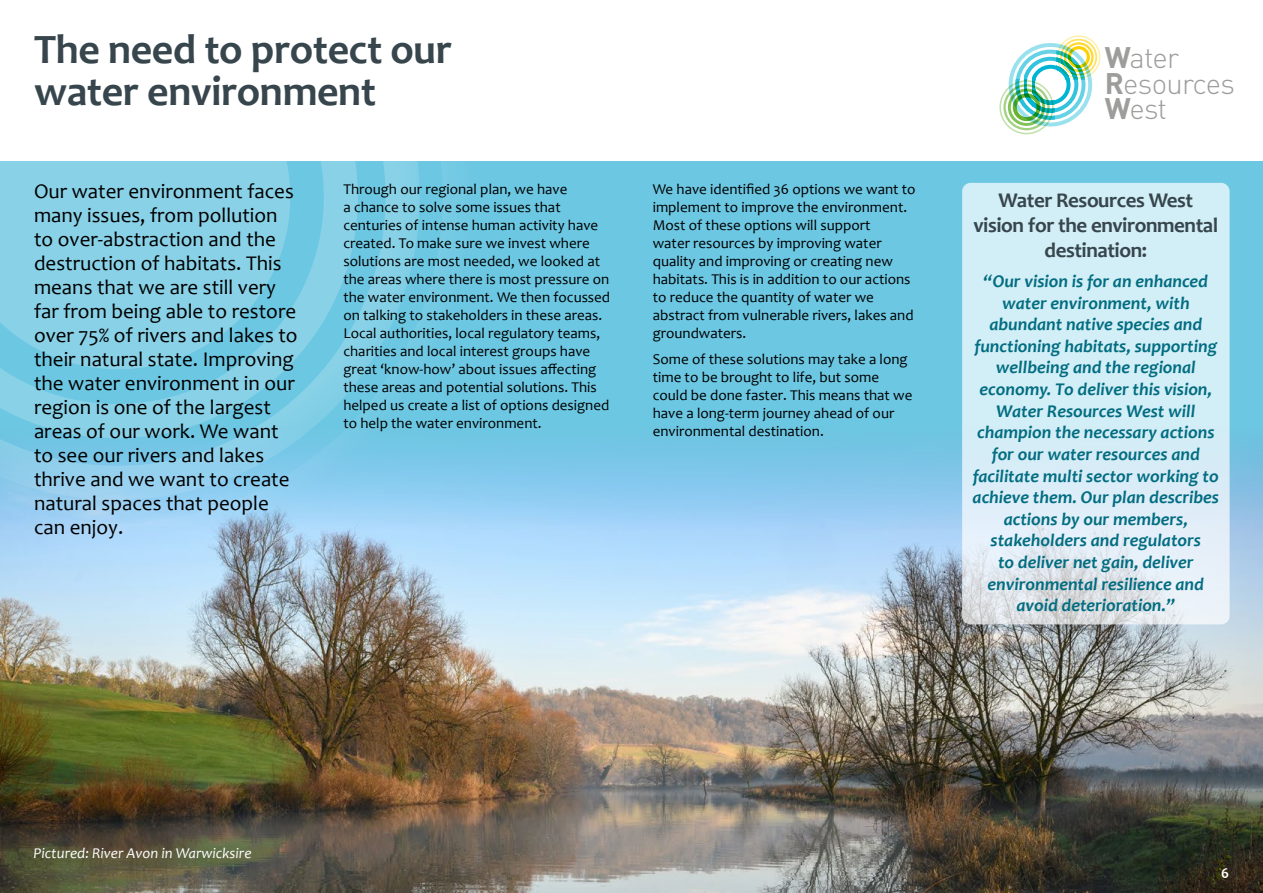
<style>
.page{position:relative;width:1263px;height:893px;background:#fff}
.page>*{position:absolute;margin:0;border:0;box-sizing:border-box;transform-origin:0 0}
.t1{font:700 42px/42px "Candara";letter-spacing:-.01em;color:#37454c}
.t2{font:300 29.4px/25.5px "DIN";letter-spacing:-.025em;color:#9d9d9c}
.t3{font:21px/24px "Candara";color:#000}
.t4{font:700 21px/25.2px "Candara";letter-spacing:-.02em;color:#37454c;text-align:center}
.t5{font:italic 700 18px/21.6px "Candara";color:#026d81;text-align:center}
.t6{font:15px/18px "Candara";color:#000}
.t7{font:italic 15px "Candara";color:#fff}
.t8{font:700 15px "Candara";color:#fff}
.s1{font-weight:700}
</style>
<div class="page">
<div style="left:0;top:162px;width:1263px;height:731px;background:#6cc7e2"></div>
<img style="left:0;top:426px;width:1263px;height:467px">
<svg style="left:1009px;top:43px;width:83px;height:83px"></svg>
<div style="left:1064px;top:42px;width:30px;height:30px;border:2px solid #ffd000;border-radius:50%"></div>
<div style="left:1068px;top:46px;width:22px;height:22px;border:3px solid #ffd000;border-radius:50%"></div>
<div style="left:1060px;top:39px;width:37px;height:37px;border:2px solid #ffd000;border-radius:50%"></div>
<div style="left:1057px;top:36px;width:43px;height:43px;border:1px solid #ffd000;border-radius:50%"></div>
<div style="left:1008px;top:89px;width:37px;height:37px;border:3px solid #65b32e;border-radius:50%"></div>
<div style="left:1013px;top:93px;width:27px;height:28px;border:4px solid #65b32e;border-radius:50%"></div>
<div style="left:1003px;top:84px;width:47px;height:46px;border:2px solid #65b32e;border-radius:50%"></div>
<div style="left:999px;top:80px;width:55px;height:54px;border:2px solid #65b32e;border-radius:50%"></div>
<svg style="left:0;top:161px;width:481px;height:396px;fill:#88d1e7"></svg>
<svg style="left:962px;top:183px;width:267px;height:441px;background:#d6ecf4"></svg>
<h1 class="t1" style="left:34px;top:28px;width:420px">The need to protect our water environment</h1>
<p class="t3" style="left:34px;top:179px;width:265px">Our water environment faces many issues, from pollution to over-abstraction and the destruction of habitats. This means that we are still very far from being able to restore over 75% of rivers and lakes to their natural state. Improving the water environment in our region is one of the largest areas of our work. We want to see our rivers and lakes thrive and we want to create natural spaces that people can enjoy.</p>
<p class="t6" style="left:343px;top:180px;width:268px">Through our regional plan, we have<br>a chance to solve some issues that centuries of intense human activity have created. To make sure we invest where solutions are most needed, we looked at the areas where there is most pressure on the water environment. We then focussed on talking to stakeholders in these areas.<br>Local authorities, local regulatory teams, charities and local interest groups have great ‘know-how’ about issues affecting these areas and potential solutions. This helped us create a list of options designed to help the water environment.</p>
<p class="t6" style="left:653px;top:180px;width:264px">We have identified 36 options we want to implement to improve the environment.<br>Most of these options will support<br>water resources by improving water quality and improving or creating new habitats. This is in addition to our actions to reduce the quantity of water we abstract from vulnerable rivers, lakes and groundwaters.</p>
<p class="t6" style="left:653px;top:350px;width:261px">Some of these solutions may take a long time to be brought to life, but some could be done faster. This means that we have a long-term journey ahead of our environmental destination.</p>
<h2 class="t2" style="left:1105px;top:45px;width:131px"><span class="s1">W</span>ater<br><span class="s1">R</span>esources<br><span class="s1">W</span>est</h2>
<h3 class="t4" style="left:973px;top:187px;width:246px">Water Resources West vision for the environmental destination:</h3>
<p class="t5" style="left:972px;top:270px;width:248px">“Our vision is for an enhanced water environment, with abundant native species and functioning habitats, supporting wellbeing and the regional economy. To deliver this vision,<br>Water Resources West will champion the necessary actions for our water resources and facilitate multi sector working to achieve them. Our plan describes actions by our members, stakeholders and regulators<br>to deliver net gain, deliver environmental resilience and avoid deterioration.”</p>
<p class="t7" style="left:34px;top:844px;width:219px">Pictured: River Avon in Warwicksire</p>
<p class="t8" style="left:1221px;top:864px;width:9px">6</p>
</div>
